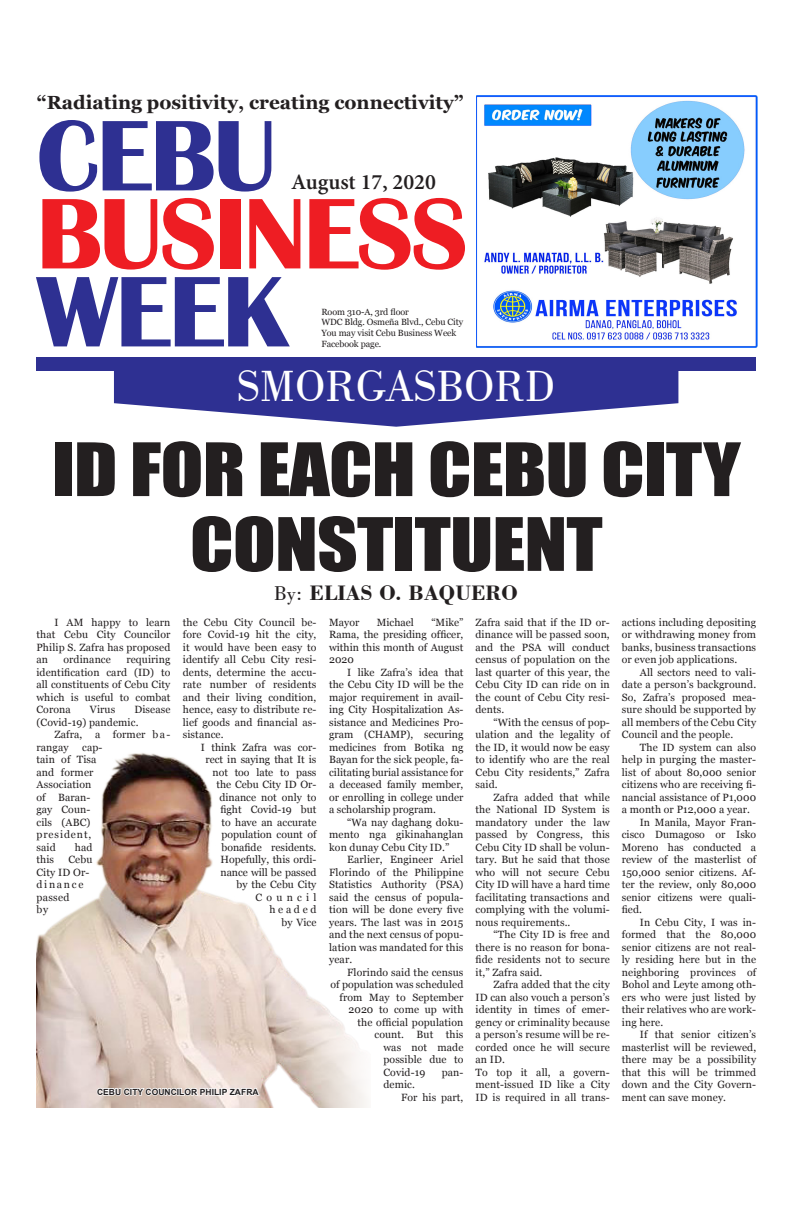
<style>
.page{position:relative;width:792px;height:1224px;background:#fff}
.page>*{position:absolute;margin:0;border:0;box-sizing:border-box;transform-origin:0 0}
.t1{font:700 104px "Britannic";letter-spacing:-.02em;color:#2e3092}
.t2{font:700 104px "Britannic";letter-spacing:-.025em;color:#ee1d23}
.body_text{font:68px/74.8px "Impact";letter-spacing:-.01em;color:#231f20;text-align:center;scale:1.16 1}
.body_text-2{font:46px "Bodoni BT";color:#fff}
.body_text-3{font:700 22px "Bodoni BT";color:#231f20}
.t3{font:600 22px "Minion Pro";color:#231f20}
.t4{font:700 19px "Georgia";color:#231f20}
.body_text-4{font:10.5px/12.5px "Georgia";letter-spacing:.01em;color:#231f20;text-align:justify}
.body_text-5{font:10.5px/12.5px "Georgia";letter-spacing:.03em;color:#231f20}
.t5{font:9px "Georgia";letter-spacing:-.01em;color:#231f20}
.body_text-6{font:700 8.5px "Arial";letter-spacing:.005em;color:#231f20}
.s1{font-weight:400;font-size:21px}
</style>
<div class="page">
<div style="left:36px;top:357px;width:720px;height:14px;background:#2e3092"></div>
<img style="left:476px;top:95px;width:281px;height:253px">
<svg style="left:114px;top:371px;width:564px;height:56px"></svg>
<img style="left:36px;top:753px;width:331px;height:354px">
<svg style="left:96px;top:1086px;width:165px;height:12px"></svg>
<p class="t4" style="left:37px;top:90px;width:428px">“Radiating positivity, creating connectivity”</p>
<p class="t1" style="left:36px;top:97px;width:241px">CEBU</p>
<p class="t2" style="left:36px;top:175px;width:433px">BUSINESS</p>
<p class="t1" style="left:36px;top:253px;width:254px">WEEK</p>
<p class="t3" style="left:291px;top:166px;width:146px">August 17, 2020</p>
<p class="t5" style="left:321px;top:306px;width:89px">Room 310-A, 3rd floor</p>
<p class="t5" style="left:321px;top:317px;width:143px">WDC Bldg. Osmeña Blvd., Cebu City</p>
<p class="t5" style="left:321px;top:328px;width:136px">You may visit Cebu Business Week</p>
<p class="t5" style="left:321px;top:339px;width:61px">Facebook page.</p>
<p class="body_text-2" style="left:237px;top:358px;width:319px">SMORGASBORD</p>
<p class="body_text" style="left:52px;top:430px;width:595px">ID FOR EACH CEBU CITY<br>CONSTITUENT</p>
<p class="body_text-3" style="left:274px;top:579px;width:245px"><span class="s1">By:</span> ELIAS O. BAQUERO</p>
<p class="body_text-4" style="left:36px;top:616px;width:136px;text-indent:18px">I AM happy to learn that Cebu City Councilor Philip S. Zafra has proposed an</p>
<p class="body_text-4" style="left:63px;top:654px;width:49px">ordinance</p>
<p class="body_text-4" style="left:36px;top:654px;width:136px;text-indent:90px">requiring identification card (ID) to all constituents of Cebu City which is useful to combat Corona</p>
<p class="body_text-4" style="left:36px;top:704px;width:135px;text-indent:98px">Disease (Covid-19) pandemic.</p>
<p class="body_text-4" style="left:36px;top:729px;width:135px;text-indent:18px">Zafra, a former ba - rangay</p>
<p class="body_text-4" style="left:90px;top:704px;width:27px">Virus</p>
<p class="body_text-4" style="left:36px;top:741px;width:67px;text-align:left;text-indent:46px">cap&shy;tain of Tisa and former<br>Association of Baran&shy;gay Coun&shy;cils (ABC) president, said</p>
<p class="body_text-4" style="left:75px;top:841px;width:19px">had</p>
<p class="body_text-5" style="left:36px;top:854px;width:57px;text-indent:32px">Cebu<br>City ID Or&shy;dinance passed<br>by</p>
<p class="body_text-4" style="left:36px;top:854px;width:19px">this</p>
<p class="body_text-4" style="left:183px;top:616px;width:135px">the Cebu City Council be&shy;fore Covid-19 hit the city, it would have been easy to identify all Cebu City resi&shy;dents, determine the accu&shy;rate number of residents and their living condition, hence, easy to distribute re&shy;lief goods and financial as&shy;sistance.</p>
<p class="body_text-4" style="left:201px;top:741px;width:117px;text-align:right">I think Zafra was cor&shy;rect in saying that It is not too late to pass the Cebu City ID Or&shy;dinance not only to fight Covid-19 but<br>to have an accurate population count of bonafide residents.<br>Hopefully, this ordi&shy;nance will be passed<br>by the Cebu City<br>Council<br>headed<br>by Vice</p>
<p class="body_text-6" style="left:97px;top:1086px;width:163px">CEBU CITY COUNCILOR PHILIP ZAFRA</p>
<p class="body_text-4" style="left:329px;top:616px;width:136px;text-indent:102px">“Mike” Rama, the presiding officer, within this month of August 2020</p>
<p class="body_text-4" style="left:329px;top:666px;width:136px;text-indent:18px">I like Zafra’s idea that the Cebu City ID will be the major requirement in avail&shy;ing City Hospitalization As&shy;sistance and Medicines Pro&shy;gram (CHAMP), securing medicines from Botika ng Bayan for the sick people, fa&shy;cilitating burial assistance for a deceased family member, or enrolling in college under a scholarship program.</p>
<p class="body_text-4" style="left:329px;top:816px;width:136px;text-indent:18px">“Wa nay daghang doku&shy;mento nga gikinahanglan kon dunay Cebu City ID.”</p>
<p class="body_text-4" style="left:329px;top:854px;width:136px;text-indent:18px">Earlier, Engineer Ariel Florindo of the Philippine Statistics Authority (PSA) said the census of popula&shy;tion will be done every five years. The last was in 2015 and the next census of popu&shy;lation was mandated for this year.</p>
<p class="body_text-4" style="left:347px;top:966px;width:118px">Florindo said the census</p>
<p class="body_text-4" style="left:330px;top:979px;width:134px">of population was scheduled</p>
<p class="body_text-4" style="left:339px;top:991px;width:125px">from May to September</p>
<p class="body_text-4" style="left:348px;top:1004px;width:116px">2020 to come up with</p>
<p class="body_text-4" style="left:357px;top:1016px;width:107px">the official population</p>
<p class="body_text-4" style="left:374px;top:1029px;width:90px">count. But this</p>
<p class="body_text-4" style="left:383px;top:1041px;width:81px">was not made</p>
<p class="body_text-4" style="left:383px;top:1054px;width:81px">possible due to</p>
<p class="body_text-4" style="left:383px;top:1066px;width:43px">Covid-19</p>
<p class="body_text-4" style="left:442px;top:1066px;width:23px">pan-</p>
<p class="body_text-4" style="left:383px;top:1079px;width:33px">demic.</p>
<p class="body_text-4" style="left:401px;top:1091px;width:64px">For his part,</p>
<p class="body_text-4" style="left:329px;top:616px;width:32px">Mayor</p>
<p class="body_text-4" style="left:377px;top:616px;width:39px">Michael</p>
<p class="body_text-4" style="left:476px;top:616px;width:136px">Zafra said that if the ID or&shy;dinance will be passed soon, and the PSA will conduct census of population on the last quarter of this year, the Cebu City ID can ride on in the count of Cebu City resi&shy;dents.</p>
<p class="body_text-4" style="left:476px;top:716px;width:136px;text-indent:18px">“With the census of pop&shy;ulation and the legality of the ID, it would now be easy to identify who are the real Cebu City residents,” Zafra said.</p>
<p class="body_text-4" style="left:476px;top:791px;width:136px;text-indent:18px">Zafra added that while the National ID System is mandatory under the law passed by Congress, this Cebu City ID shall be volun&shy;tary. But he said that those who will not secure Cebu City ID will have a hard time facilitating transactions and complying with the volumi&shy;nous requirements..</p>
<p class="body_text-4" style="left:476px;top:929px;width:136px;text-indent:18px">“The City ID is free and there is no reason for bona&shy;fide residents not to secure it,” Zafra said.</p>
<p class="body_text-4" style="left:476px;top:979px;width:136px;text-indent:18px">Zafra added that the city ID can also vouch a person’s identity in times of emer&shy;gency or criminality because a person’s resume will be re&shy;corded once he will secure an ID.</p>
<p class="body_text-4" style="left:476px;top:1066px;width:136px">To top it all, a govern&shy;ment-issued ID like a City ID is required in all trans-</p>
<p class="body_text-4" style="left:622px;top:616px;width:136px">actions including depositing or withdrawing money from banks, business transactions or even job applications.</p>
<p class="body_text-4" style="left:622px;top:666px;width:136px;text-indent:18px">All sectors need to vali&shy;date a person’s background.<br>So, Zafra’s proposed mea&shy;sure should be supported by all members of the Cebu City Council and the people.</p>
<p class="body_text-4" style="left:622px;top:741px;width:136px;text-indent:18px">The ID system can also help in purging the master&shy;list of about 80,000 senior citizens who are receiving fi&shy;nancial assistance of P1,000 a month or P12,000 a year.</p>
<p class="body_text-4" style="left:622px;top:816px;width:136px;text-indent:18px">In Manila, Mayor Fran&shy;cisco Dumagoso or Isko Moreno has conducted a review of the masterlist of 150,000 senior citizens. Af&shy;ter the review, only 80,000 senior citizens were quali&shy;fied.</p>
<p class="body_text-4" style="left:622px;top:916px;width:136px;text-indent:18px">In Cebu City, I was in&shy;formed that the 80,000 senior citizens are not real&shy;ly residing here but in the neighboring provinces of Bohol and Leyte among oth&shy;ers who were just listed by their relatives who are work&shy;ing here.</p>
<p class="body_text-4" style="left:622px;top:1029px;width:136px;text-indent:18px">If that senior citizen’s masterlist will be reviewed, there may be a possibility that this will be trimmed down and the City Govern&shy;ment can save money.</p>
</div>
